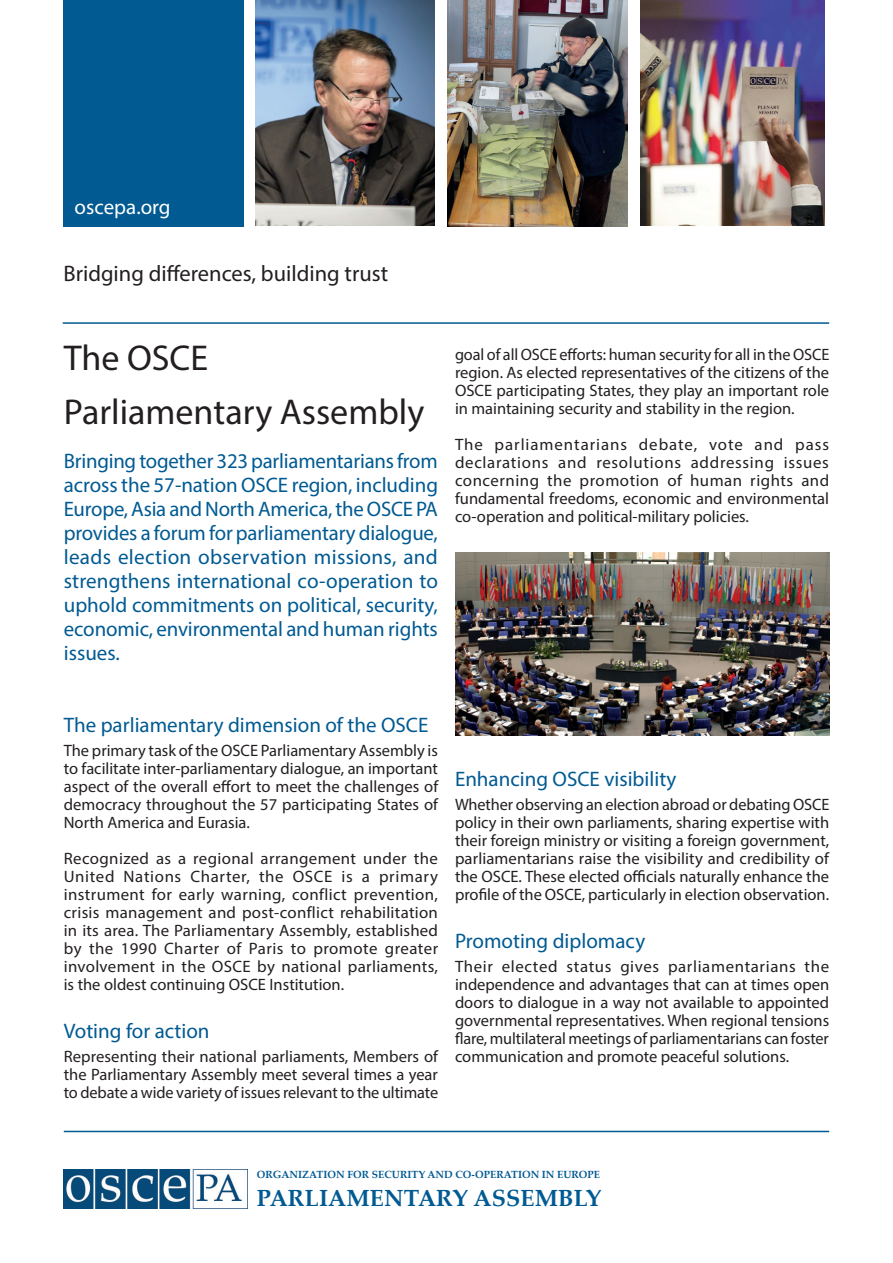
<style>
.page{position:relative;width:893px;height:1263px;background:#fff}
.page>*{position:absolute;margin:0;border:0;box-sizing:border-box;transform-origin:0 0}
.t1{font:36px/54px "Myriad Pro";color:#231f20}
.t2{font:700 23.4px "Palatino Linotype";letter-spacing:.005em;color:#015a92}
.t3{font:22.5px "Myriad Pro";color:#231f20}
.t4{font:21px/24px "Myriad Pro";color:#015a92;text-align:justify}
.t5{font:21px "Myriad Pro";color:#fff}
.t6{font:16.5px/18px "Myriad Pro";color:#231f20;text-align:justify}
.t7{font:700 10.35px "Palatino Linotype";color:#015a92}
</style>
<div class="page">
<img style="left:64px;top:1169px;width:184px;height:39px">
<img style="left:255px;top:0;width:180px;height:226px">
<img style="left:447px;top:0;width:181px;height:226px">
<img style="left:640px;top:0;width:185px;height:226px">
<hr style="left:63px;top:322px;width:766px;height:2px;background:#015a92">
<div style="left:63px;top:0;width:181px;height:227px;background:#015a92"></div>
<img style="left:455px;top:553px;width:374px;height:183px">
<hr style="left:64px;top:1131px;width:765px;height:1px;background:#015a92">
<p class="t5" style="left:75px;top:194px;width:98px">oscepa.org</p>
<h3 class="t3" style="left:64px;top:260px;width:326px">Bridging differences, building trust</h3>
<h1 class="t1" style="left:64px;top:330px;width:362px">The OSCE<br>Parliamentary Assembly</h1>
<p class="t4" style="left:64px;top:449px;width:376px">Bringing together 323 parliamentarians from across the 57-nation OSCE region, including Europe, Asia and North America, the OSCE PA provides a forum for parliamentary dialogue, leads election observation missions, and strengthens international co-operation to uphold commitments on political, security, economic, environmental and human rights issues.</p>
<p class="t6" style="left:455px;top:345px;width:376px">goal of all OSCE efforts: human security for all in the OSCE region. As elected representatives of the citizens of the OSCE participating States, they play an important role in maintaining security and stability in the region.</p>
<p class="t6" style="left:455px;top:435px;width:376px">The parliamentarians debate, vote and pass declarations and resolutions addressing issues concerning the promotion of human rights and fundamental freedoms, economic and environmental co-operation and political-military policies.</p>
<p class="t4" style="left:64px;top:713px;width:366px">The parliamentary dimension of the OSCE</p>
<p class="t6" style="left:64px;top:741px;width:376px">The primary task of the OSCE Parliamentary Assembly is to facilitate inter-parliamentary dialogue, an important aspect of the overall effort to meet the challenges of democracy throughout the 57 participating States of North America and Eurasia.</p>
<p class="t6" style="left:64px;top:849px;width:376px">Recognized as a regional arrangement under the United Nations Charter, the OSCE is a primary instrument for early warning, conflict prevention, crisis management and post-conflict rehabilitation in its area. The Parliamentary Assembly, established by the 1990 Charter of Paris to promote greater involvement in the OSCE by national parliaments, is the oldest continuing OSCE Institution.</p>
<p class="t4" style="left:64px;top:1019px;width:147px">Voting for action</p>
<p class="t6" style="left:64px;top:1047px;width:376px">Representing their national parliaments, Members of the Parliamentary Assembly meet several times a year to debate a wide variety of issues relevant to the ultimate</p>
<p class="t4" style="left:455px;top:767px;width:223px">Enhancing OSCE visibility</p>
<p class="t6" style="left:455px;top:795px;width:376px">Whether observing an election abroad or debating OSCE policy in their own parliaments, sharing expertise with their foreign ministry or visiting a foreign government, parliamentarians raise the visibility and credibility of the OSCE. These elected officials naturally enhance the profile of the OSCE, particularly in election observation.</p>
<p class="t4" style="left:455px;top:929px;width:192px">Promoting diplomacy</p>
<p class="t6" style="left:455px;top:957px;width:376px">Their elected status gives parliamentarians the independence and advantages that can at times open doors to dialogue in a way not available to appointed governmental representatives. When regional tensions flare, multilateral meetings of parliamentarians can foster communication and promote peaceful solutions.</p>
<p class="t7" style="left:257px;top:1167px;width:345px">ORGANIZATION FOR SECURITY AND CO-OPERATION IN EUROPE</p>
<h2 class="t2" style="left:257px;top:1182px;width:346px">PARLIAMENTARY ASSEMBLY</h2>
</div>
